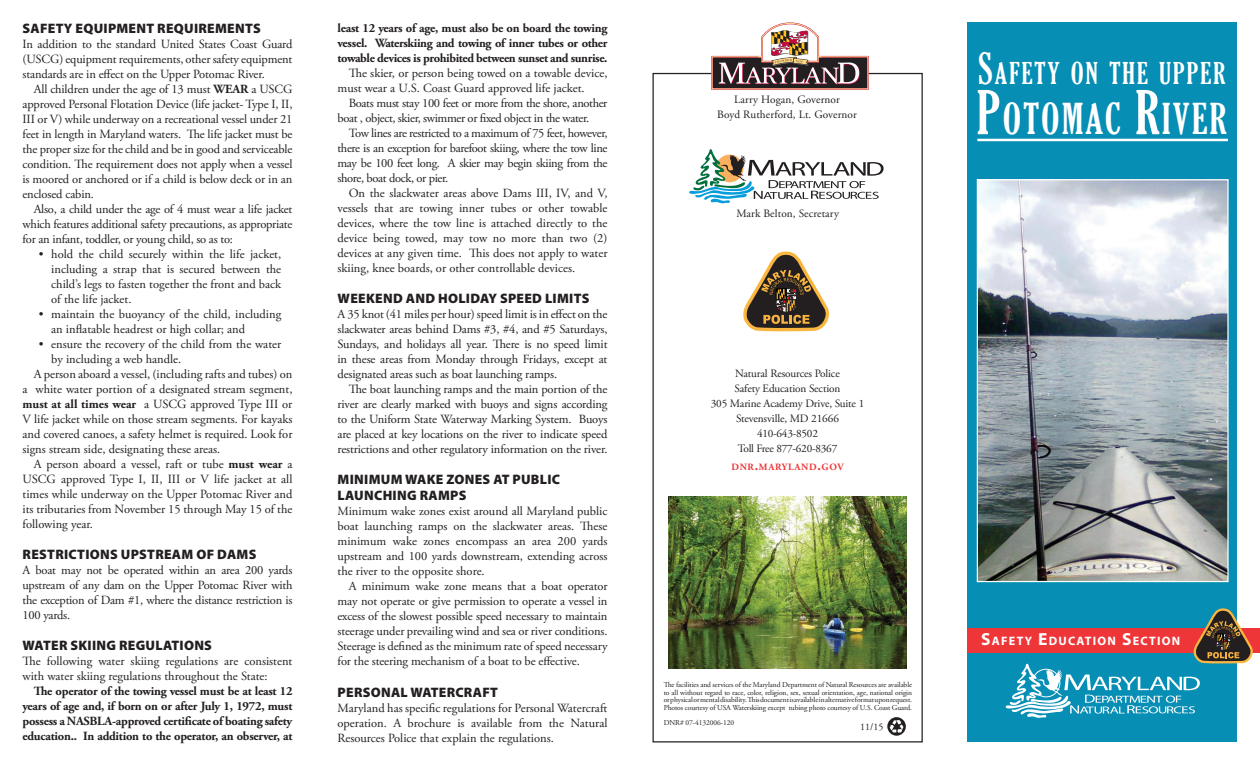
<style>
.page{position:relative;width:1260px;height:765px;background:#fff}
.page>*{position:absolute;margin:0;border:0;box-sizing:border-box;transform-origin:0 0}
.t1{font:extra-condensed 40.88px "Gloucester";letter-spacing:.055em;color:#fff}
.t2{font:extra-condensed 28.88px "Gloucester";letter-spacing:.07em;color:#fff}
.Headers{font:900 13.75px/16.2px "Myriad Pro";letter-spacing:.02em;color:#231f20}
.t3{font:12.5px/15px "Adobe Garamond Pro";letter-spacing:-.005em;color:#231f20;text-align:justify}
.t4{font:700 12.5px/15px "Adobe Garamond Pro";letter-spacing:-.03em;color:#231f20;text-align:justify}
.t5{font:12.5px/15px "Adobe Garamond Pro";letter-spacing:-.03em;color:#231f20}
.t6{font:700 12.25px "Myriad Pro";letter-spacing:.1em;color:#fff}
.Plain_Text{font:11.25px "Adobe Garamond Pro";letter-spacing:-.01em;color:#231f20}
.Plain_Text-2{font:11.25px "Adobe Garamond Pro";letter-spacing:.01em;color:#231f20}
.t7{font:10px "Adobe Garamond Pro";color:#231f20}
.Plain_Text-3{font:700 9.62px "Adobe Garamond Pro";letter-spacing:.07em;color:#ee3638}
.t8{font:7.5px/7.5px "Adobe Garamond Pro";letter-spacing:-.01em;color:#231f20;text-align:justify}
.s1{font-weight:700}
.s2{font-size:13.75px}
.s3{font-size:41.12px}
.s4{font-size:58.38px}
.s5{font-size:17.5px}
</style>
<div class="page">
<div style="left:968px;top:22px;width:270px;height:720px;background:#068eb5"></div>
<svg style="left:743px;top:252px;width:86px;height:79px"></svg>
<img style="left:668px;top:496px;width:239px;height:172px">
<svg style="left:689px;top:149px;width:195px;height:54px"></svg>
<div style="left:712px;top:57px;width:156px;height:32px;background:#231f20"></div>
<svg style="left:719px;top:23px;width:141px;height:61px"></svg>
<svg style="left:887px;top:717px;width:19px;height:19px"></svg>
<svg style="left:890px;top:720px;width:13px;height:13px"></svg>
<div style="left:968px;top:628px;width:292px;height:25px;background:#ee3638"></div>
<svg style="left:1006px;top:609px;width:247px;height:109px"></svg>
<hr style="left:977px;top:139px;width:251px;height:2px;background:#fff">
<img style="left:979px;top:181px;width:248px;height:399px">
<div style="left:977px;top:179px;width:252px;height:403px;border:1px solid #fff"></div>
<p class="Headers" style="left:23px;top:20px;width:240px">SAFETY EQUIPMENT REQUIREMENTS</p>
<p class="t3" style="left:22px;top:37px;width:271px">In addition to the standard United States Coast Guard (USCG) equipment requirements, other safety equipment standards are in effect on the Upper Potomac River.</p>
<p class="t3" style="left:22px;top:82px;width:272px;text-indent:11px">All children under the age of 13 must <span class="s1">WEAR</span> a USCG approved Personal Flotation Device (life jacket- Type I, II, III or V) while underway on a recreational vessel under 21 feet in length in Maryland waters. The life jacket must be the proper size for the child and be in good and serviceable condition. The requirement does not apply when a vessel is moored or anchored or if a child is below deck or in an enclosed cabin.</p>
<p class="t3" style="left:22px;top:202px;width:272px;text-indent:11px">Also, a child under the age of 4 must wear a life jacket which features additional safety precautions, as appropriate for an infant, toddler, or young child, so as to:</p>
<p class="t3" style="left:51px;top:247px;width:232px;text-indent:-12px">• hold the child securely within the life jacket, including a strap that is secured between the child’s legs to fasten together the front and back of the life jacket.</p>
<p class="t3" style="left:51px;top:307px;width:232px;text-indent:-12px">• maintain the buoyancy of the child, including an inflatable headrest or high collar; and</p>
<p class="t3" style="left:51px;top:337px;width:232px;text-indent:-12px">• ensure the recovery of the child from the water by including a web handle.</p>
<p class="t3" style="left:22px;top:367px;width:272px;text-indent:11px">A person aboard a vessel, (including rafts and tubes) on a white water portion of a designated stream segment, <span class="s1">must at all times wear</span> a USCG approved Type III or V life jacket while on those stream segments. For kayaks and covered canoes, a safety helmet is required. Look for signs stream side, designating these areas.</p>
<p class="t3" style="left:22px;top:457px;width:272px;text-indent:11px">A person aboard a vessel, raft or tube <span class="s1">must wear</span> a USCG approved Type I, II, III or V life jacket at all times while underway on the Upper Potomac River and its tributaries from November 15 through May 15 of the following year.</p>
<p class="Headers" style="left:23px;top:546px;width:235px">RESTRICTIONS UPSTREAM OF DAMS</p>
<p class="t3" style="left:22px;top:563px;width:272px">A boat may not be operated within an area 200 yards upstream of any dam on the Upper Potomac River with the exception of Dam #1, where the distance restriction is 100 yards.</p>
<p class="Headers" style="left:23px;top:637px;width:191px">WATER SKIING REGULATIONS</p>
<p class="t3" style="left:22px;top:654px;width:271px">The following water skiing regulations are consistent with water skiing regulations throughout the State:</p>
<p class="t4" style="left:22px;top:684px;width:272px;text-indent:11px">The operator of the towing vessel must be at least 12 years of age and, if born on or after July 1, 1972, must possess a NASBLA-approved certificate of boating safety education.. In addition to the operator, an observer, at</p>
<p class="t4" style="left:338px;top:20px;width:272px">least 12 years of age, must also be on board the towing vessel. Waterskiing and towing of inner tubes or other towable devices is prohibited between sunset and sunrise.</p>
<p class="t3" style="left:338px;top:66px;width:272px;text-indent:11px">The skier, or person being towed on a towable device, must wear a U.S. Coast Guard approved life jacket.</p>
<p class="t5" style="left:338px;top:96px;width:271px;text-indent:11px">Boats must stay 100 feet or more from the shore, another boat , object, skier, swimmer or fixed object in the water.</p>
<p class="t3" style="left:338px;top:126px;width:272px;text-indent:11px">Tow lines are restricted to a maximum of 75 feet, however, there is an exception for barefoot skiing, where the tow line may be 100 feet long. A skier may begin skiing from the shore, boat dock, or pier.</p>
<p class="t3" style="left:338px;top:186px;width:272px;text-indent:11px">On the slackwater areas above Dams III, IV, and V, vessels that are towing inner tubes or other towable devices, where the tow line is attached directly to the device being towed, may tow no more than two (2) devices at any given time. This does not apply to water skiing, knee boards, or other controllable devices.</p>
<p class="Headers" style="left:338px;top:290px;width:253px">WEEKEND AND HOLIDAY SPEED LIMITS</p>
<p class="t3" style="left:338px;top:307px;width:272px">A 35 knot (41 miles per hour) speed limit is in effect on the slackwater areas behind Dams #3, #4, and #5 Saturdays, Sundays, and holidays all year. There is no speed limit in these areas from Monday through Fridays, except at designated areas such as boat launching ramps.</p>
<p class="t3" style="left:338px;top:382px;width:272px;text-indent:11px">The boat launching ramps and the main portion of the river are clearly marked with buoys and signs according to the Uniform State Waterway Marking System. Buoys are placed at key locations on the river to indicate speed restrictions and other regulatory information on the river.</p>
<p class="Headers" style="left:338px;top:471px;width:224px">MINIMUM WAKE ZONES AT PUBLIC<br>LAUNCHING RAMPS</p>
<p class="t3" style="left:338px;top:504px;width:272px">Minimum wake zones exist around all Maryland public boat launching ramps on the slackwater areas. These minimum wake zones encompass an area 200 yards upstream and 100 yards downstream, extending across the river to the opposite shore.</p>
<p class="t3" style="left:338px;top:579px;width:272px;text-indent:11px">A minimum wake zone means that a boat operator may not operate or give permission to operate a vessel in excess of the slowest possible speed necessary to maintain steerage under prevailing wind and sea or river conditions.<br>Steerage is defined as the minimum rate of speed necessary for the steering mechanism of a boat to be effective.</p>
<p class="Headers" style="left:338px;top:683px;width:162px">PERSONAL WATERCRAFT</p>
<p class="t3" style="left:338px;top:701px;width:272px">Maryland has specific regulations for Personal Watercraft operation. A brochure is available from the Natural Resources Police that explain the regulations.</p>
<p class="Plain_Text-2" style="left:734px;top:93px;width:107px">Larry Hogan, Governor</p>
<p class="Plain_Text-2" style="left:717px;top:108px;width:141px">Boyd Rutherford, Lt. Governor</p>
<p class="Plain_Text-2" style="left:736px;top:207px;width:104px">Mark Belton, Secretary</p>
<p class="Plain_Text" style="left:735px;top:367px;width:106px">Natural Resources Police</p>
<p class="Plain_Text" style="left:735px;top:382px;width:107px">Safety Education Section</p>
<p class="Plain_Text" style="left:711px;top:397px;width:155px">305 Marine Academy Drive, Suite 1</p>
<p class="Plain_Text" style="left:736px;top:412px;width:104px">Stevensville, MD 21666</p>
<p class="Plain_Text" style="left:757px;top:427px;width:62px">410-643-8502</p>
<p class="Plain_Text" style="left:738px;top:442px;width:101px">Toll Free 877-620-8367</p>
<p class="Plain_Text-3" style="left:731px;top:461px;width:114px">DNR<span class="s2">.</span>MARYLAND<span class="s2">.</span>GOV</p>
<p class="t8" style="left:664px;top:681px;width:250px">The facilities and services of the Maryland Department of Natural Resources are available to all without regard to race, color, religion, sex, sexual orientation, age, national origin or physical or mental disability. This document is available in alternative format upon request.<br>Photos courtesy of USA Waterskiing except tubing photo courtesy of U.S. Coast Guard.</p>
<p class="t8" style="left:664px;top:719px;width:72px">DNR# 07-4132006-120</p>
<p class="t7" style="left:860px;top:721px;width:25px">11/15</p>
<p class="t2" style="left:978px;top:57px;width:249px"><span class="s3">S</span>AFETY ON THE UPPER</p>
<p class="t1" style="left:977px;top:96px;width:251px"><span class="s4">P</span>OTOMAC <span class="s4">R</span>IVER</p>
<p class="t6" style="left:981px;top:633px;width:200px"><span class="s5">S</span>AFETY <span class="s5">E</span>DUCATION <span class="s5">S</span>ECTION</p>
</div>
